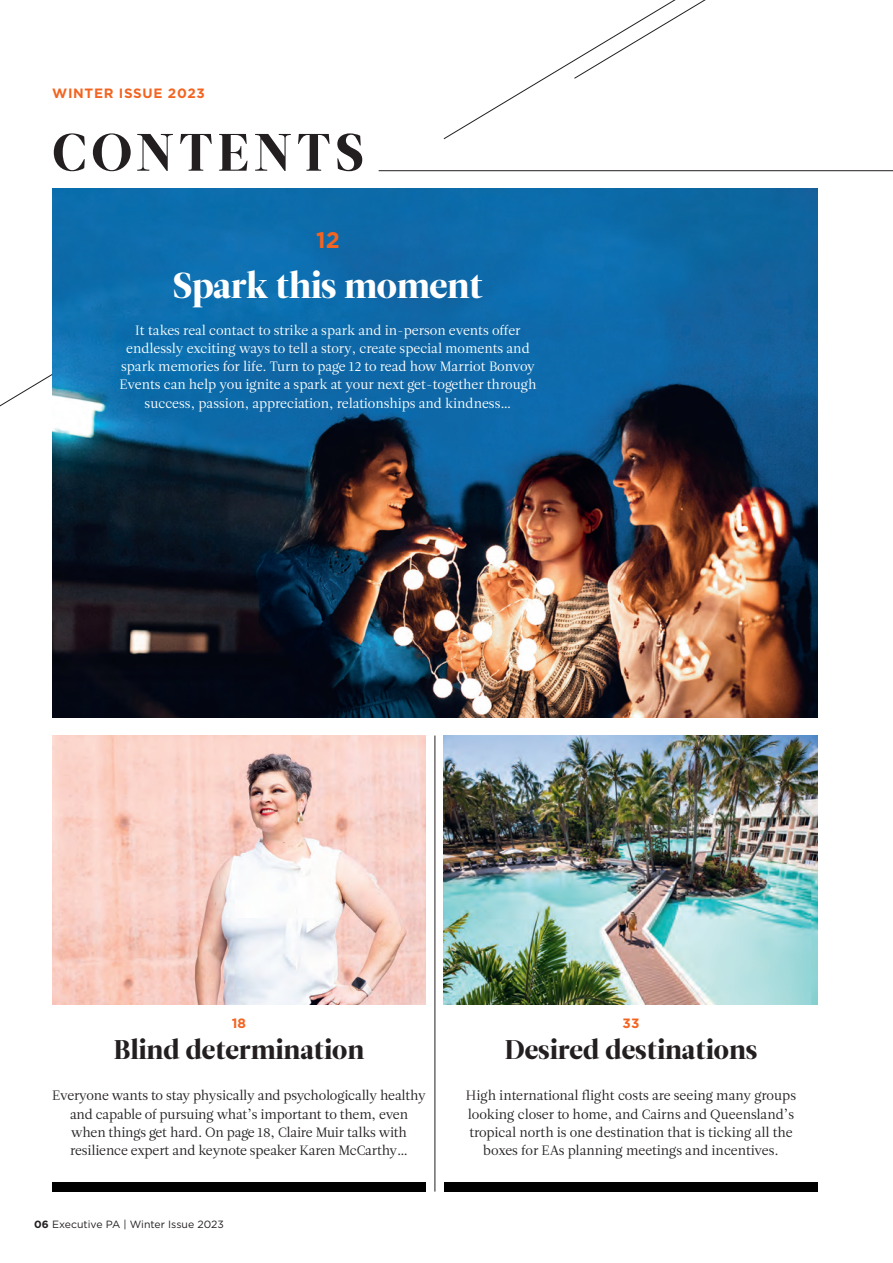
<style>
.page{position:relative;width:893px;height:1263px;background:#fff}
.page>*{position:absolute;margin:0;border:0;box-sizing:border-box;transform-origin:0 0}
.t1{font:52.5px "Leitura Display Two";letter-spacing:.1em;color:#231f20}
.t2{font:36px "Leitura Display Two";letter-spacing:-.01em;color:#fff}
.t3{font:27px "Leitura Display Two";color:#231f20}
.t4{font:700 22.5px "Gotham";color:#f36421}
.t5{font:13.5px/18.1px "Leitura Two";letter-spacing:-.01em;color:#231f20;text-align:center}
.t6{font:13.5px/18.1px "Leitura Two";color:#fff;text-align:center}
.t7{font:700 13.5px "Gotham";letter-spacing:.05em;color:#f36421}
.t8{font:10.5px "Gotham";color:#231f20}
.s1{font-weight:700}
</style>
<div class="page">
<img style="left:52px;top:189px;width:766px;height:529px">
<svg style="left:0;top:374px;width:53px;height:45px"></svg>
<svg style="left:443px;top:0;width:263px;height:140px"></svg>
<div style="left:52px;top:1182px;width:374px;height:9px;background:#000001"></div>
<div style="left:444px;top:1182px;width:374px;height:9px;background:#000001"></div>
<hr style="left:435px;top:735px;width:1px;height:456px;background:#231f20">
<img style="left:52px;top:735px;width:374px;height:270px">
<img style="left:444px;top:735px;width:374px;height:270px">
<hr style="left:379px;top:170px;width:514px;height:1px;background:#231f20">
<p class="t7" style="left:52px;top:84px;width:154px">WINTER ISSUE 2023</p>
<h1 class="t1" style="left:52px;top:118px;width:313px">CONTENTS</h1>
<h3 class="t4" style="left:316px;top:225px;width:25px">12</h3>
<h2 class="t2" style="left:173px;top:262px;width:311px">Spark this moment</h2>
<p class="t6" style="left:119px;top:321px;width:419px">It takes real contact to strike a spark and in-person events offer endlessly exciting ways to tell a story, create special moments and spark memories for life. Turn to page 12 to read how Marriot Bonvoy Events can help you ignite a spark at your next get-together through success, passion, appreciation, relationships and kindness…</p>
<p class="t7" style="left:232px;top:1014px;width:16px">18</p>
<p class="t7" style="left:623px;top:1014px;width:18px">33</p>
<h3 class="t3" style="left:114px;top:1032px;width:252px">Blind determination</h3>
<p class="t5" style="left:52px;top:1087px;width:375px">Everyone wants to stay physically and psychologically healthy and capable of pursuing what’s important to them, even when things get hard. On page 18, Claire Muir talks with resilience expert and keynote speaker Karen McCarthy…</p>
<p class="t8" style="left:34px;top:1218px;width:191px"><span class="s1">06</span> Executive PA | Winter Issue 2023</p>
<h3 class="t3" style="left:505px;top:1032px;width:254px">Desired destinations</h3>
<p class="t5" style="left:466px;top:1087px;width:332px">High international flight costs are seeing many groups looking closer to home, and Cairns and Queensland’s tropical north is one destination that is ticking all the boxes for EAs planning meetings and incentives.</p>
</div>
